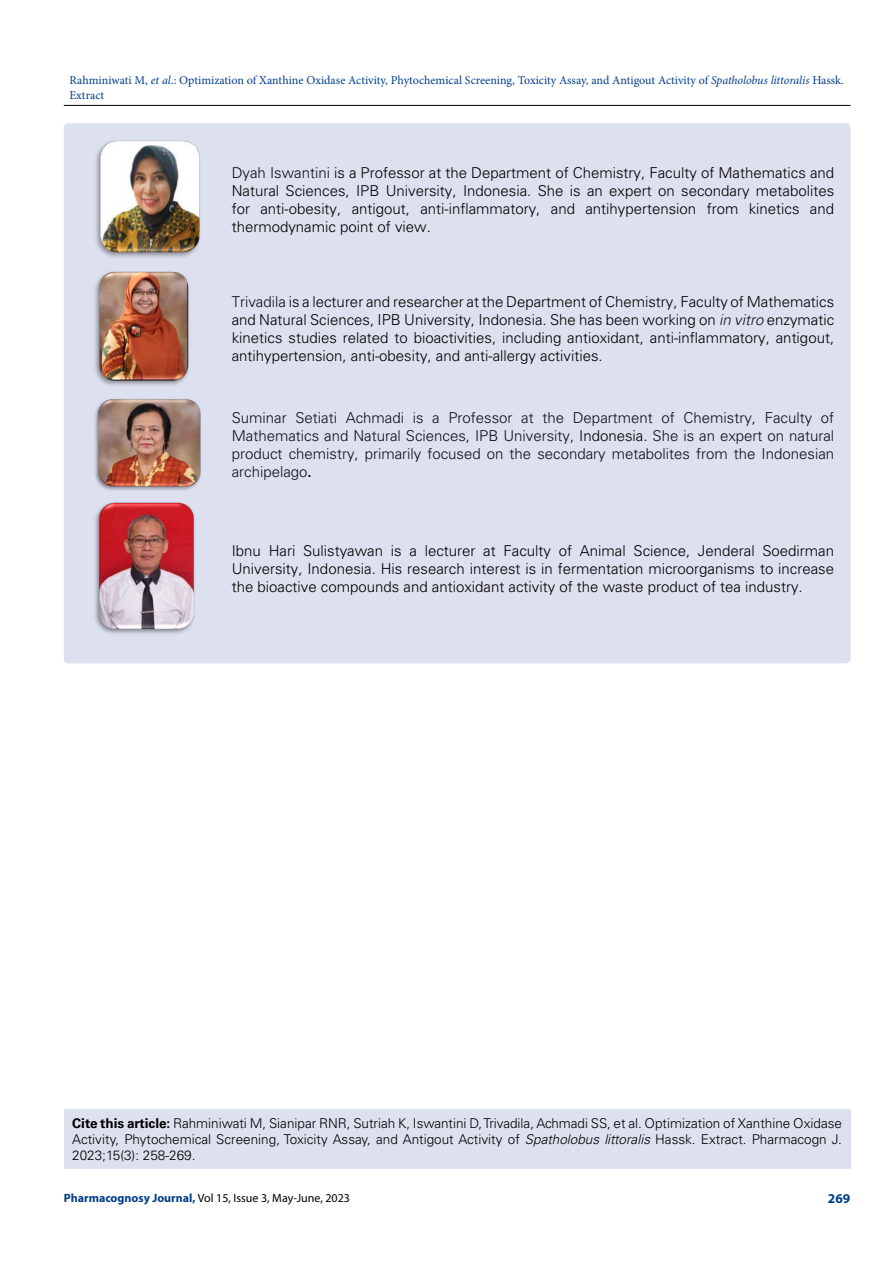
<style>
.page{position:relative;width:893px;height:1263px;background:#fff}
.page>*{position:absolute;margin:0;border:0;box-sizing:border-box;transform-origin:0 0}
.t1{font:300 15px/18px "Univers LT Std";color:#000;text-align:justify}
.t2{font:300 15px/18px "Univers LT Std";color:#0e101a;text-align:justify}
.t3{font:300 13.5px/16.2px "Univers LT Std";color:#000;text-align:justify}
.t4{font:700 13.5px "Myriad Pro";color:#003e88}
.t5{font:12px/14.4px "Minion Pro";color:#003e88}
.t6{font:12px "Myriad Pro";color:#000}
.s1{font-style:italic}
.s2{color:#0e101a}
.s3{font-style:italic;color:#0e101a}
.s4{color:#000}
.s5{font-weight:700}
.s6{font-weight:700;color:#003e88}
</style>
<div class="page">
<hr style="left:64px;top:105px;width:786px;height:1px;background:#000">
<div style="left:64px;top:123px;width:786px;height:540px;background:#dde0ef;border-radius:4px"></div>
<div style="left:64px;top:1109px;width:786px;height:60px;background:#dde0ef"></div>
<img style="left:96px;top:140px;width:104px;height:118px">
<img style="left:95px;top:271px;width:94px;height:115px">
<img style="left:94px;top:399px;width:107px;height:91px">
<img style="left:95px;top:502px;width:100px;height:132px">
<p class="t5" style="left:69px;top:73px;width:776px">Rahminiwati M, <span class="s1">et al</span>.: Optimization of Xanthine Oxidase Activity, Phytochemical Screening, Toxicity Assay, and Antigout Activity of <span class="s1">Spatholobus littoralis</span> Hassk.<br>Extract</p>
<p class="t1" style="left:232px;top:164px;width:604px"><span class="s2">Dyah Iswantini</span> is a Professor at the Department of Chemistry, Faculty of Mathematics and Natural Sciences, IPB University, Indonesia. She is an expert on secondary metabolites for anti-obesity, antigout, anti-inflammatory, and antihypertension from kinetics and thermodynamic point of view.</p>
<p class="t1" style="left:232px;top:293px;width:604px"><span class="s2">Trivadila</span> is a lecturer and researcher at the Department of Chemistry, Faculty of Mathematics and Natural Sciences, IPB University, Indonesia. She has been working on <span class="s3">in vitro</span> enzymatic kinetics studies related to bioactivities, including antioxidant, anti-inflammatory, antigout, antihypertension, anti-obesity, and anti-allergy activities.</p>
<p class="t2" style="left:232px;top:409px;width:604px">Suminar Setiati Achmadi is a Professor at the Department of Chemistry, Faculty of Mathematics and Natural Sciences, IPB University, <span class="s4">Indonesia.</span> She is an expert on natural product chemistry, primarily focused on the secondary metabolites from the Indonesian archipelago<span class="s5">.</span></p>
<p class="t1" style="left:232px;top:542px;width:604px">Ibnu Hari Sulistyawan is a lecturer at Faculty of Animal Science, Jenderal Soedirman University, Indonesia. His research interest is in fermentation microorganisms to increase the bioactive compounds and antioxidant activity of the waste product of tea industry.</p>
<p class="t3" style="left:72px;top:1115px;width:771px"><span class="s5">Cite this article:</span> Rahminiwati M, Sianipar RNR, Sutriah K, Iswantini D, Trivadila, Achmadi SS, et al. Optimization of Xanthine Oxidase Activity, Phytochemical Screening, Toxicity Assay, and Antigout Activity of <span class="s1">Spatholobus littoralis</span> Hassk. Extract. Pharmacogn J.<br>2023;15(3): 258-269.</p>
<p class="t6" style="left:64px;top:1190px;width:288px"><span class="s6">Pharmacognosy Journal,</span> Vol 15, Issue 3, May-June, 2023</p>
<p class="t4" style="left:828px;top:1189px;width:24px">269</p>
</div>
